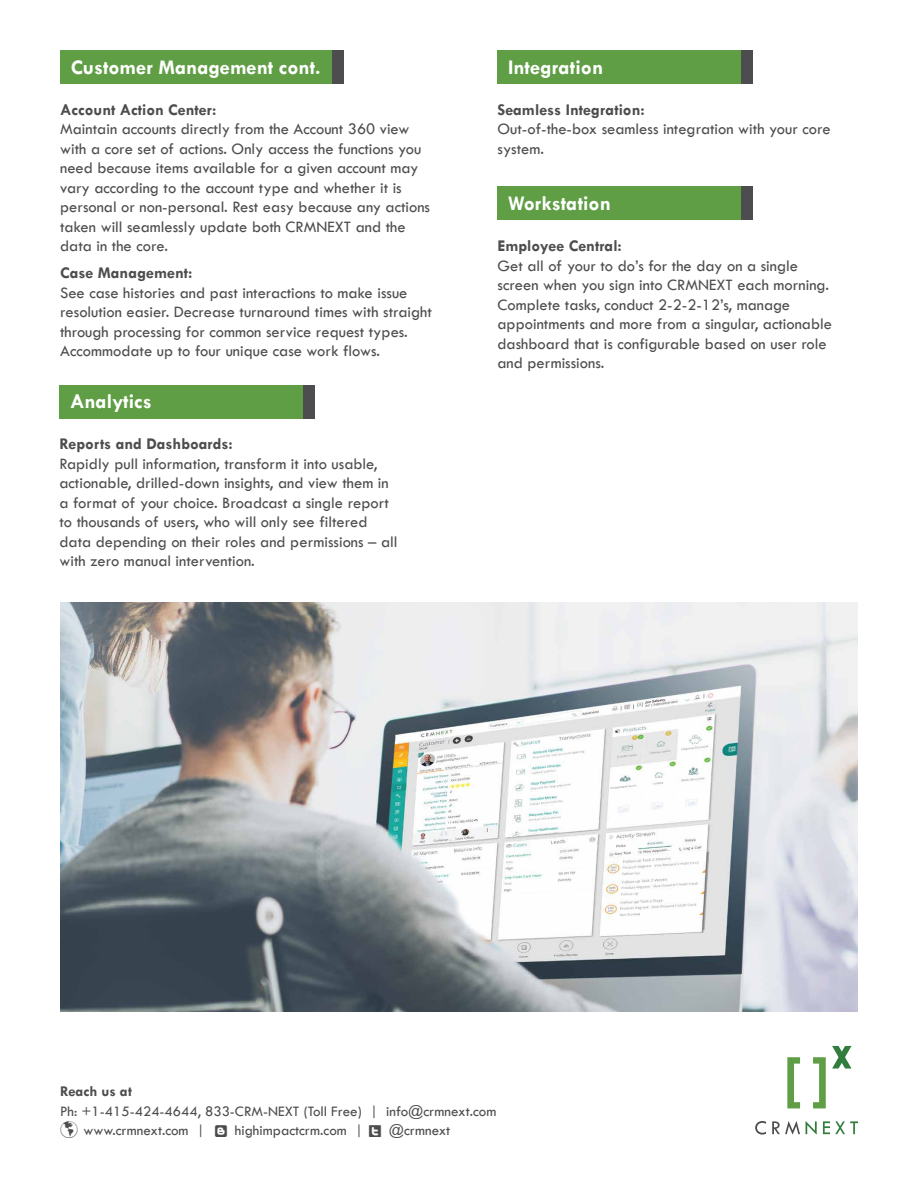
<style>
.page{position:relative;width:918px;height:1188px;background:#fff}
.page>*{position:absolute;margin:0;border:0;box-sizing:border-box;transform-origin:0 0}
.t1{font:700 21px "Tw Cen";color:#fff}
.t2{font:16.5px/19.5px "Tw Cen";color:#4d4d4f}
.t3{font:700 16.5px "Tw Cen";color:#4d4d4f}
.t4{font:15px "Tw Cen";color:#4d4d4f}
.t5{font:700 15px "Tw Cen";color:#4d4d4f}
.s1{font-family:"Social Logos";font-size:21px}
</style>
<div class="page">
<div style="left:60px;top:50px;width:284px;height:34px;background:#5f9e44"></div>
<div style="left:333px;top:50px;width:11px;height:34px;background:#4d4d4f"></div>
<svg style="left:755px;top:1121px;width:11px;height:14px"></svg>
<svg style="left:772px;top:1121px;width:28px;height:14px"></svg>
<svg style="left:832px;top:1046px;width:20px;height:23px"></svg>
<svg style="left:806px;top:1121px;width:11px;height:14px"></svg>
<svg style="left:823px;top:1121px;width:35px;height:13px"></svg>
<svg style="left:787px;top:1057px;width:13px;height:51px"></svg>
<svg style="left:813px;top:1057px;width:13px;height:51px"></svg>
<div style="left:498px;top:187px;width:255px;height:33px;background:#5f9e44"></div>
<div style="left:742px;top:187px;width:11px;height:33px;background:#4d4d4f"></div>
<div style="left:498px;top:50px;width:255px;height:34px;background:#5f9e44"></div>
<div style="left:742px;top:50px;width:11px;height:34px;background:#4d4d4f"></div>
<div style="left:59px;top:385px;width:256px;height:34px;background:#5f9e44"></div>
<div style="left:304px;top:385px;width:11px;height:34px;background:#4d4d4f"></div>
<img style="left:60px;top:602px;width:798px;height:409px">
<p class="t1" style="left:71px;top:55px;width:251px">Customer Management cont.</p>
<p class="t3" style="left:60px;top:100px;width:158px">Account Action Center:</p>
<p class="t2" style="left:60px;top:119px;width:371px">Maintain accounts directly from the Account 360 view with a core set of actions. Only access the functions you need because items available for a given account may vary according to the account type and whether it is personal or non-personal. Rest easy because any actions taken will seamlessly update both CRMNEXT and the data in the core.</p>
<p class="t3" style="left:60px;top:263px;width:134px">Case Management:</p>
<p class="t2" style="left:60px;top:283px;width:373px">See case histories and past interactions to make issue resolution easier. Decrease turnaround times with straight through processing for common service request types.<br>Accommodate up to four unique case work flows.</p>
<p class="t1" style="left:70px;top:389px;width:83px">Analytics</p>
<p class="t3" style="left:59px;top:434px;width:175px">Reports and Dashboards:</p>
<p class="t2" style="left:59px;top:454px;width:339px">Rapidly pull information, transform it into usable, actionable, drilled-down insights, and view them in a format of your choice. Broadcast a single report to thousands of users, who will only see filtered data depending on their roles and permissions – all with zero manual intervention.</p>
<p class="t1" style="left:508px;top:55px;width:97px">Integration</p>
<p class="t3" style="left:498px;top:100px;width:149px">Seamless Integration:</p>
<p class="t2" style="left:498px;top:119px;width:335px">Out-of-the-box seamless integration with your core system.</p>
<p class="t1" style="left:508px;top:191px;width:104px">Workstation</p>
<p class="t3" style="left:498px;top:236px;width:126px">Employee Central:</p>
<p class="t2" style="left:498px;top:255px;width:336px">Get all of your to do’s for the day on a single screen when you sign into CRMNEXT each morning.<br>Complete tasks, conduct 2-2-2-12’s, manage appointments and more from a singular, actionable dashboard that is configurable based on user role and permissions.</p>
<p class="t5" style="left:60px;top:1082px;width:73px">Reach us at</p>
<p class="t4" style="left:60px;top:1102px;width:438px">Ph: +1-415-424-4644, 833-CRM-NEXT (Toll Free) | info@crmnext.com</p>
<p class="t4" style="left:60px;top:1121px;width:392px">☑ www.crmnext.com | <span class="s1">B</span> highimpactcrm.com | <span class="s1">L</span> @crmnext</p>
</div>
